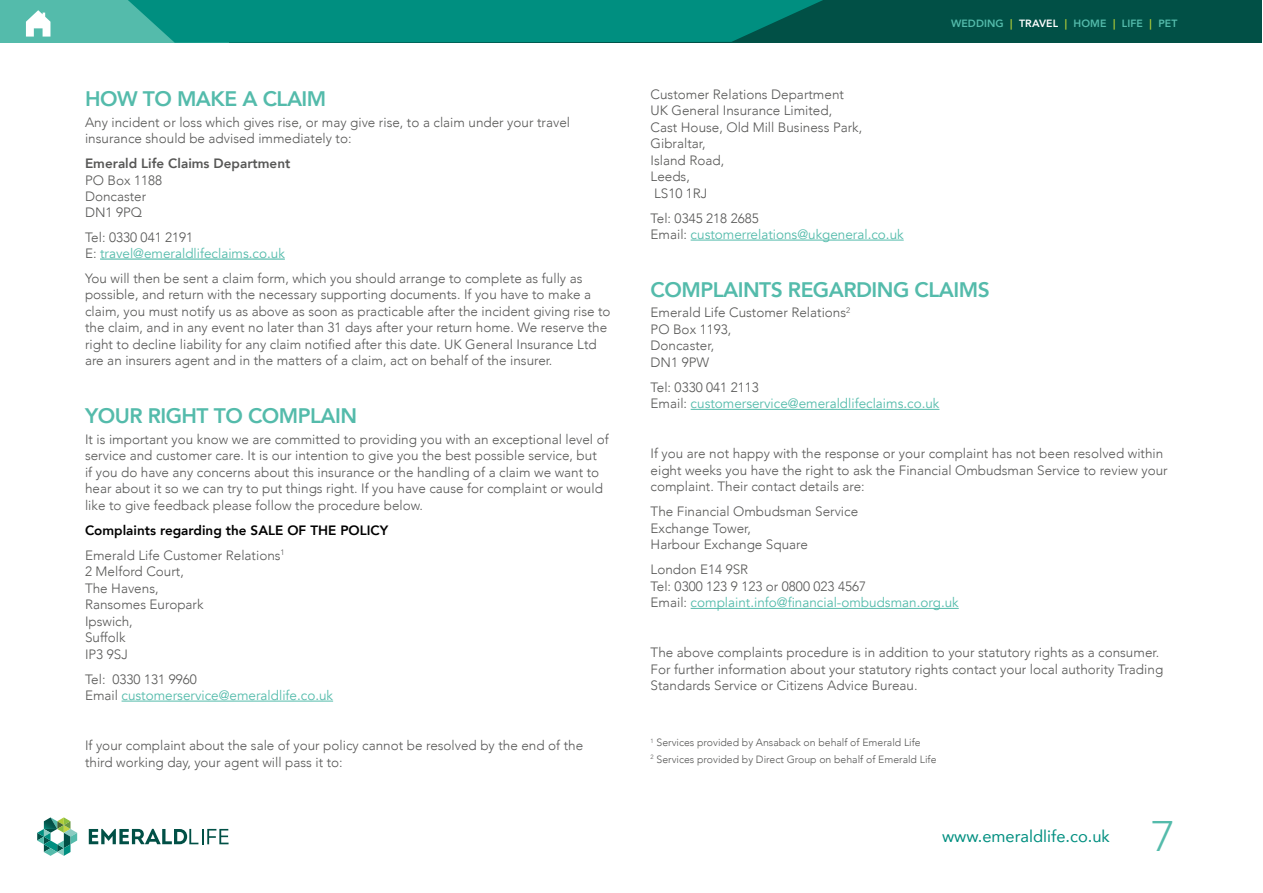
<style>
.page{position:relative;width:1263px;height:893px;background:#fff}
.page>*{position:absolute;margin:0;border:0;box-sizing:border-box;transform-origin:0 0}
.t1{font:300 45px "Proxima Nova";color:#54bbab}
.t2{font:800 21px "Avenir";letter-spacing:-.025em;color:#54bbab}
.t3{font:16.5px "Avenir";color:#008f80}
.t4{font:300 13.5px/16.5px "Avenir";color:#575756}
.t5{font:13.5px/16.5px "Avenir";color:#54bbab}
.t6{font:800 13.5px/24.8px "Avenir";color:#000}
.t7{font:800 13.5px "Avenir";color:#575756}
.t8{font:300 10.5px/16.5px "Avenir";color:#575756}
.t9{font:800 10.5px "Avenir";letter-spacing:.01em;color:#54bbab}
.s1{font-weight:300;color:#575756}
.s2{color:#afcb37}
.s3{color:#fff}
.s4{font-weight:400;color:#54bbab}
</style>
<div class="page">
<div style="left:0;top:0;width:1262px;height:43px;background:#015046"></div>
<svg style="left:89px;top:829px;width:140px;height:15px"></svg>
<svg style="left:37px;top:817px;width:40px;height:39px"></svg>
<div style="left:0;top:0;width:228px;height:43px;background:#54bbab"></div>
<svg style="left:128px;top:0;width:695px;height:43px;background:#028b7c"></svg>
<svg style="left:26px;top:10px;width:24px;height:27px"></svg>
<hr style="left:122px;top:701px;width:211px;height:1px;background:#54bbab">
<hr style="left:100px;top:259px;width:185px;height:1px;background:#54bbab">
<hr style="left:691px;top:240px;width:213px;height:1px;background:#54bbab">
<hr style="left:691px;top:409px;width:248px;height:1px;background:#54bbab">
<hr style="left:691px;top:608px;width:268px;height:1px;background:#54bbab">
<h2 class="t2" style="left:85px;top:85px;width:243px">HOW TO MAKE A CLAIM</h2>
<p class="t4" style="left:85px;top:114px;width:486px">Any incident or loss which gives rise, or may give rise, to a claim under your travel insurance should be advised immediately to:</p>
<p class="t7" style="left:85px;top:155px;width:207px">Emerald Life Claims Department</p>
<p class="t4" style="left:85px;top:172px;width:79px">PO Box 1188<br>Doncaster<br>DN1 9PQ</p>
<p class="t5" style="left:85px;top:230px;width:201px;line-height:15.9px"><span class="s1">Tel: 0330 041 2191<br>E:</span> travel@emeraldlifeclaims.co.uk</p>
<p class="t4" style="left:85px;top:270px;width:527px">You will then be sent a claim form, which you should arrange to complete as fully as possible, and return with the necessary supporting documents. If you have to make a claim, you must notify us as above as soon as practicable after the incident giving rise to the claim, and in any event no later than 31 days after your return home. We reserve the right to decline liability for any claim notified after this date. UK General Insurance Ltd are an insurers agent and in the matters of a claim, act on behalf of the insurer.</p>
<h2 class="t2" style="left:85px;top:402px;width:274px">YOUR RIGHT TO COMPLAIN</h2>
<p class="t4" style="left:85px;top:431px;width:525px">It is important you know we are committed to providing you with an exceptional level of service and customer care. It is our intention to give you the best possible service, but<br>if you do have any concerns about this insurance or the handling of a claim we want to hear about it so we can try to put things right. If you have cause for complaint or would like to give feedback please follow the procedure below.</p>
<p class="t6" style="left:85px;top:518px;width:305px">Complaints regarding the SALE OF THE POLICY<br><span class="s1">Emerald Life Customer Relations</span><sup>1</sup></p>
<p class="t4" style="left:85px;top:564px;width:120px">2 Melford Court,<br>The Havens,<br>Ransomes Europark<br>Ipswich,<br>Suffolk<br>IP3 9SJ</p>
<p class="t5" style="left:85px;top:671px;width:250px"><span class="s1">Tel: 0330 131 9960<br>Email</span> customerservice@emeraldlife.co.uk</p>
<p class="t4" style="left:85px;top:738px;width:500px">If your complaint about the sale of your policy cannot be resolved by the end of the third working day, your agent will pass it to:</p>
<p class="t9" style="left:951px;top:16px;width:228px">WEDDING <span class="s2">|</span> <span class="s3">TRAVEL</span> <span class="s2">|</span> HOME <span class="s2">|</span> LIFE <span class="s2">|</span> PET</p>
<p class="t4" style="left:651px;top:86px;width:213px">Customer Relations Department<br>UK General Insurance Limited,<br>Cast House, Old Mill Business Park,<br>Gibraltar,<br>Island Road,<br>Leeds,<br>LS10 1RJ</p>
<p class="t5" style="left:651px;top:210px;width:255px"><span class="s1">Tel: 0345 218 2685<br>Email:</span> customerrelations@ukgeneral.co.uk</p>
<h2 class="t2" style="left:651px;top:276px;width:341px">COMPLAINTS REGARDING CLAIMS</h2>
<p class="t4" style="left:651px;top:305px;width:201px">Emerald Life Customer Relations<sup>2<br></sup>PO Box 1193,<br>Doncaster,<br>DN1 9PW</p>
<p class="t5" style="left:651px;top:379px;width:290px"><span class="s1">Tel: 0330 041 2113<br>Email:</span> customerservice@emeraldlifeclaims.co.uk</p>
<p class="t4" style="left:651px;top:446px;width:519px">If you are not happy with the response or your complaint has not been resolved within eight weeks you have the right to ask the Financial Ombudsman Service to review your complaint. Their contact details are:</p>
<p class="t4" style="left:651px;top:504px;width:209px">The Financial Ombudsman Service<br>Exchange Tower,<br>Harbour Exchange Square</p>
<p class="t4" style="left:651px;top:562px;width:310px">London E14 9SR<br>Tel: 0300 123 9 123 or 0800 023 4567<br>Email: <span class="s4">complaint.info@financial-ombudsman.org.uk</span></p>
<p class="t4" style="left:651px;top:645px;width:514px">The above complaints procedure is in addition to your statutory rights as a consumer.<br>For further information about your statutory rights contact your local authority Trading<br>Standards Service or Citizens Advice Bureau.</p>
<p class="t8" style="left:651px;top:735px;width:287px"><sup>1</sup> Services provided by Ansaback on behalf of Emerald Life<br><sup>2</sup> Services provided by Direct Group on behalf of Emerald Life</p>
<p class="t3" style="left:942px;top:825px;width:169px">www.emeraldlife.co.uk</p>
<h1 class="t1" style="left:1151px;top:810px;width:24px">7</h1>
</div>
